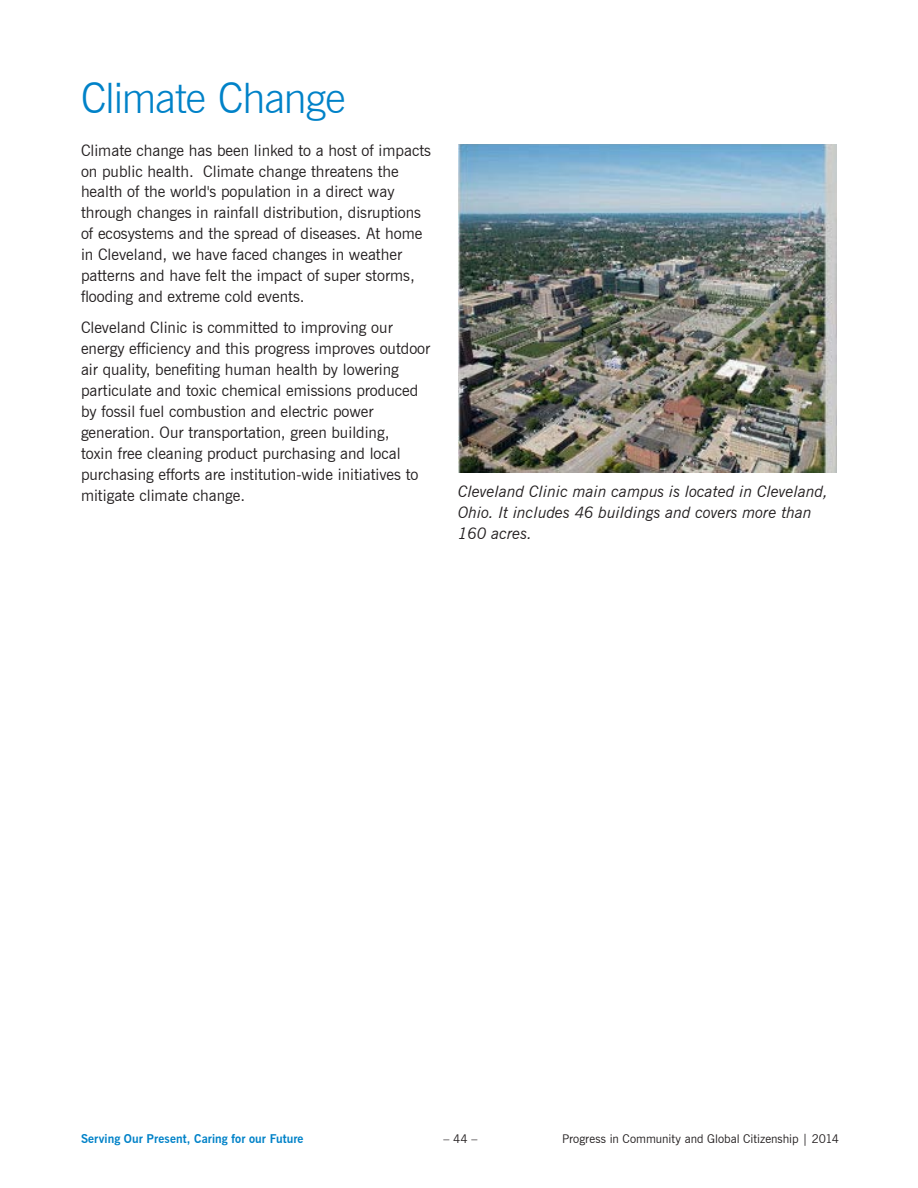
<style>
.page{position:relative;width:918px;height:1188px;background:#fff}
.page>*{position:absolute;margin:0;border:0;box-sizing:border-box;transform-origin:0 0}
.t1{font:300 42px "News Gothic BT";letter-spacing:-.025em;color:#0082c8}
.t2{font:15.75px/21px "News Gothic BT";color:#231f20}
.t3{font:italic 15.75px/21px "News Gothic BT";color:#231f20}
.t4{font:12px "News Gothic BT";color:#231f20}
.t5{font:700 12px "News Gothic BT";letter-spacing:.005em;color:#0082c8}
</style>
<div class="page">
<img style="left:458px;top:145px;width:378px;height:328px">
<h1 class="t1" style="left:81px;top:73px;width:266px">Climate Change</h1>
<p class="t2" style="left:81px;top:139px;width:352px">Climate change has been linked to a host of impacts on public health. Climate change threatens the health of the world's population in a direct way through changes in rainfall distribution, disruptions of ecosystems and the spread of diseases. At home in Cleveland, we have faced changes in weather patterns and have felt the impact of super storms, flooding and extreme cold events.</p>
<p class="t2" style="left:81px;top:317px;width:351px">Cleveland Clinic is committed to improving our energy efficiency and this progress improves outdoor air quality, benefiting human health by lowering particulate and toxic chemical emissions produced by fossil fuel combustion and electric power generation. Our transportation, green building,<br>toxin free cleaning product purchasing and local purchasing efforts are institution-wide initiatives to mitigate climate change.</p>
<p class="t3" style="left:458px;top:481px;width:372px">Cleveland Clinic main campus is located in Cleveland,<br>Ohio. It includes 46 buildings and covers more than<br>160 acres.</p>
<p class="t5" style="left:81px;top:1132px;width:224px">Serving Our Present, Caring for our Future</p>
<p class="t4" style="left:444px;top:1132px;width:35px">– 44 –</p>
<p class="t4" style="left:562px;top:1132px;width:279px">Progress in Community and Global Citizenship | 2014</p>
</div>
